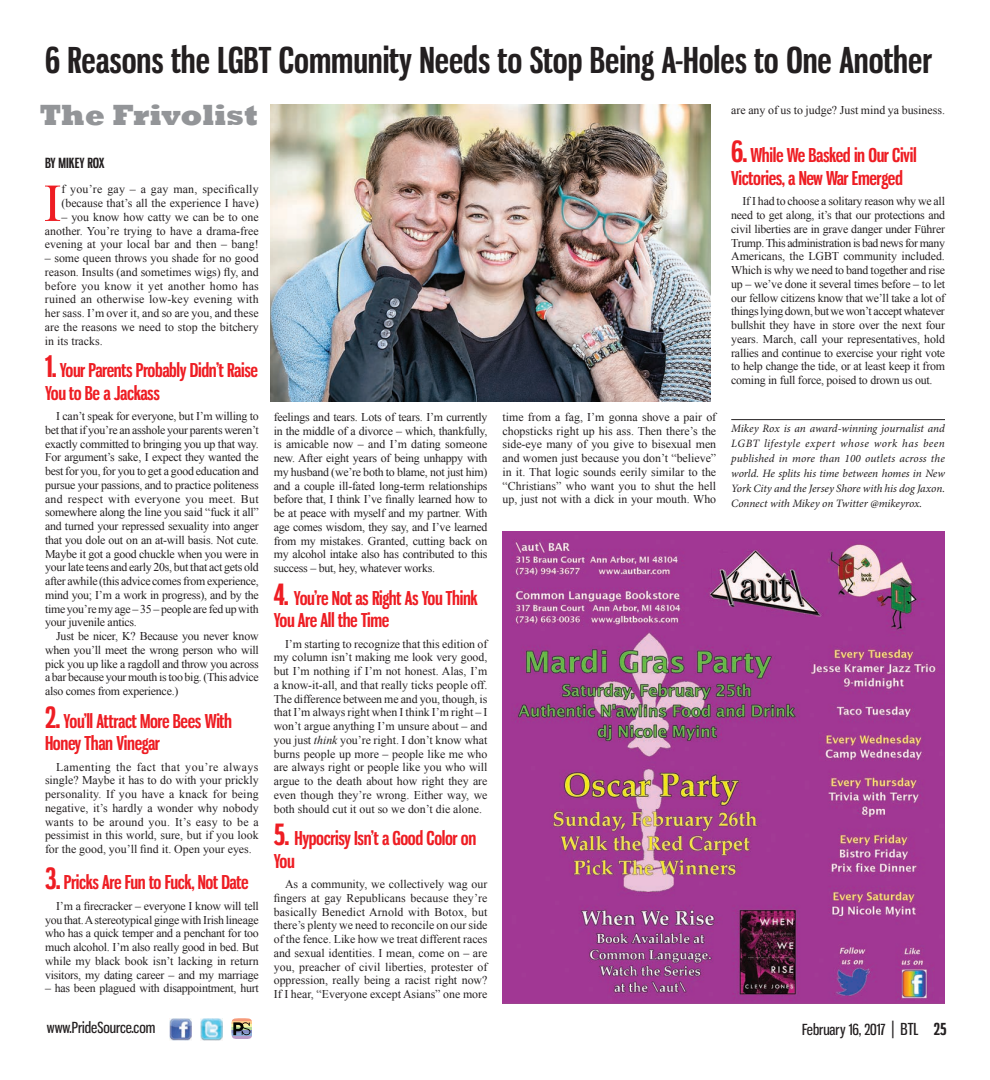
<style>
.page{position:relative;width:990px;height:1080px;background:#fff}
.page>*{position:absolute;margin:0;border:0;box-sizing:border-box;transform-origin:0 0}
.Body_Copy_-_DropCap{font:53.38px "Times New Roman";color:#ee1d23}
.Headline_2_-_Small{font:700 35px "Gnuolane Rg";color:#231f20}
.Column_Name{font:800 30px "Rockwell";color:#939598}
.t1{font:700 18.75px/22.5px "Gnuolane Rg";letter-spacing:-.02em;color:#ee1d23}
.t2{font:15px "Gnuolane Rg";color:#231f20}
.ByLine_New{font:700 13.75px "Gnuolane Rg";color:#231f20}
.Body_Copy{font:11.88px/13.8px "Times New Roman";letter-spacing:-.02em;color:#231f20;text-align:justify}
.Body_Copy_-_DropCap-2{font:11.88px/13.8px "Times New Roman";color:#231f20;text-align:justify}
.Body_Copy-2{font:11.88px "Times New Roman";color:#231f20}
.Tag_Line{font:italic 11.25px/15px "Minion Pro";letter-spacing:-.005em;color:#231f20;text-align:justify}
.s1{font-size:28.75px}
.s2{font-style:italic}
.s3{font-size:17.5px}
.s4{font-size:16.25px}
.s5{font-weight:700;font-size:16.25px}
</style>
<div class="page">
<img style="left:201px;top:1018px;width:21px;height:22px">
<img style="left:170px;top:1018px;width:21px;height:22px">
<hr style="left:231px;top:1018px;width:21px;height:3px;background:#f69a7a">
<hr style="left:231px;top:1021px;width:21px;height:3px;background:#fdc88a">
<hr style="left:231px;top:1024px;width:21px;height:3px;background:#f6f3a2">
<hr style="left:231px;top:1027px;width:21px;height:3px;background:#b7d99b">
<hr style="left:231px;top:1030px;width:21px;height:3px;background:#868fc4">
<hr style="left:231px;top:1033px;width:21px;height:3px;background:#8fafd8">
<hr style="left:231px;top:1036px;width:21px;height:3px;background:#bb9cc9">
<svg style="left:233px;top:1022px;width:17px;height:13px"></svg>
<hr style="left:731px;top:419px;width:214px;height:1px;background:#231f20">
<img style="left:270px;top:104px;width:441px;height:297px">
<img style="left:502px;top:531px;width:443px;height:472px">
<p class="Headline_2_-_Small" style="left:45px;top:39px;width:889px">6 Reasons the LGBT Community Needs to Stop Being A-Holes to One Another</p>
<p class="Column_Name" style="left:40px;top:97px;width:220px">The Frivolist</p>
<p class="Body_Copy-2" style="left:731px;top:102px;width:215px">are any of us to judge? Just mind ya business.</p>
<p class="t1" style="left:731px;top:144px;width:187px"><span class="s1">6.</span> While We Basked in Our Civil<br>Victories, a New War Emerged</p>
<p class="Body_Copy" style="left:731px;top:194px;width:215px;text-indent:11px">If I had to choose a solitary reason why we all need to get along, it’s that our protections and civil liberties are in grave danger under Führer Trump. This administration is bad news for many Americans, the LGBT community included.<br>Which is why we need to band together and rise up – we’ve done it several times before – to let our fellow citizens know that we’ll take a lot of things lying down, but we won’t accept whatever bullshit they have in store over the next four years. March, call your representatives, hold rallies and continue to exercise your right vote to help change the tide, or at least keep it from coming in full force, poised to drown us out.</p>
<p class="Tag_Line" style="left:731px;top:421px;width:215px">Mikey Rox is an award-winning journalist and LGBT lifestyle expert whose work has been published in more than 100 outlets across the world. He splits his time between homes in New York City and the Jersey Shore with his dog Jaxon.<br>Connect with Mikey on Twitter @mikeyrox.</p>
<p class="ByLine_New" style="left:45px;top:155px;width:61px">BY MIKEY ROX</p>
<p class="Body_Copy_-_DropCap" style="left:44px;top:167px;width:19px">I</p>
<p class="Body_Copy_-_DropCap-2" style="left:61px;top:182px;width:199px">f you’re gay – a gay man, specifically (because that’s all the experience I have)</p>
<p class="Body_Copy_-_DropCap-2" style="left:45px;top:210px;width:215px;text-indent:16px">– you know how catty we can be to one another. You’re trying to have a drama-free evening at your local bar and then – bang!</p>
<p class="Body_Copy_-_DropCap-2" style="left:45px;top:251px;width:215px">– some queen throws you shade for no good reason. Insults (and sometimes wigs) fly, and before you know it yet another homo has ruined an otherwise low-key evening with her sass. I’m over it, and so are you, and these are the reasons we need to stop the bitchery in its tracks.</p>
<p class="t1" style="left:45px;top:359px;width:215px"><span class="s1">1.</span> Your Parents Probably Didn’t Raise<br>You to Be a Jackass</p>
<p class="Body_Copy" style="left:45px;top:409px;width:215px;text-indent:11px">I can’t speak for everyone, but I’m willing to bet that if you’re an asshole your parents weren’t exactly committed to bringing you up that way.<br>For argument’s sake, I expect they wanted the best for you, for you to get a good education and pursue your passions, and to practice politeness and respect with everyone you meet. But somewhere along the line you said “fuck it all” and turned your repressed sexuality into anger that you dole out on an at-will basis. Not cute.<br>Maybe it got a good chuckle when you were in your late teens and early 20s, but that act gets old after awhile (this advice comes from experience, mind you; I’m a work in progress), and by the time you’re my age – 35 – people are fed up with your juvenile antics.</p>
<p class="Body_Copy" style="left:45px;top:629px;width:215px;text-indent:11px">Just be nicer, K? Because you never know when you’ll meet the wrong person who will pick you up like a ragdoll and throw you across a bar because your mouth is too big. (This advice also comes from experience.)</p>
<p class="t1" style="left:45px;top:709px;width:189px"><span class="s1">2.</span> You’ll Attract More Bees With<br>Honey Than Vinegar</p>
<p class="Body_Copy" style="left:45px;top:760px;width:215px;text-indent:11px">Lamenting the fact that you’re always single? Maybe it has to do with your prickly personality. If you have a knack for being negative, it’s hardly a wonder why nobody wants to be around you. It’s easy to be a pessimist in this world, sure, but if you look for the good, you’ll find it. Open your eyes.</p>
<p class="t1" style="left:45px;top:871px;width:205px"><span class="s1">3.</span> Pricks Are Fun to Fuck, Not Date</p>
<p class="Body_Copy" style="left:45px;top:899px;width:215px;text-indent:11px">I’m a firecracker – everyone I know will tell you that. A stereotypical ginge with Irish lineage who has a quick temper and a penchant for too much alcohol. I’m also really good in bed. But while my black book isn’t lacking in return visitors, my dating career – and my marriage</p>
<p class="Body_Copy" style="left:45px;top:981px;width:215px">– has been plagued with disappointment, hurt</p>
<p class="Body_Copy" style="left:503px;top:410px;width:215px">time from a fag, I’m gonna shove a pair of chopsticks right up his ass. Then there’s the side-eye many of you give to bisexual men and women just because you don’t “believe” in it. That logic sounds eerily similar to the “Christians” who want you to shut the hell up, just not with a dick in your mouth. Who</p>
<p class="Body_Copy" style="left:274px;top:410px;width:215px">feelings and tears. Lots of tears. I’m currently in the middle of a divorce – which, thankfully, is amicable now – and I’m dating someone new. After eight years of being unhappy with my husband (we’re both to blame, not just him) and a couple ill-fated long-term relationships before that, I think I’ve finally learned how to be at peace with myself and my partner. With age comes wisdom, they say, and I’ve learned from my mistakes. Granted, cutting back on my alcohol intake also has contributed to this success – but, hey, whatever works.</p>
<p class="t1" style="left:274px;top:586px;width:206px"><span class="s1">4.</span> You’re Not as Right As You Think<br>You Are All the Time</p>
<p class="Body_Copy" style="left:274px;top:637px;width:215px;text-indent:11px">I’m starting to recognize that this edition of my column isn’t making me look very good, but I’m nothing if I’m not honest. Alas, I’m a know-it-all, and that really ticks people off.<br>The difference between me and you, though, is that I’m always right when I think I’m right – I won’t argue anything I’m unsure about – and you just <span class="s2">think</span> you’re right. I don’t know what burns people up more – people like me who are always right or people like you who will argue to the death about how right they are even though they’re wrong. Either way, we both should cut it out so we don’t die alone.</p>
<p class="t1" style="left:274px;top:827px;width:204px"><span class="s1">5.</span> Hypocrisy Isn’t a Good Color on<br>You</p>
<p class="Body_Copy" style="left:274px;top:877px;width:215px;text-indent:11px">As a community, we collectively wag our fingers at gay Republicans because they’re basically Benedict Arnold with Botox, but there’s plenty we need to reconcile on our side of the fence. Like how we treat different races and sexual identities. I mean, come on – are you, preacher of civil liberties, protester of oppression, really being a racist right now?<br>If I hear, “Everyone except Asians” one more</p>
<p class="t2" style="left:47px;top:1019px;width:110px">www.PrideSource.com</p>
<p class="t2" style="left:802px;top:1021px;width:146px">February 16, 2017 <span class="s3">|</span> <span class="s4">BTL</span> <span class="s5">25</span></p>
</div>
